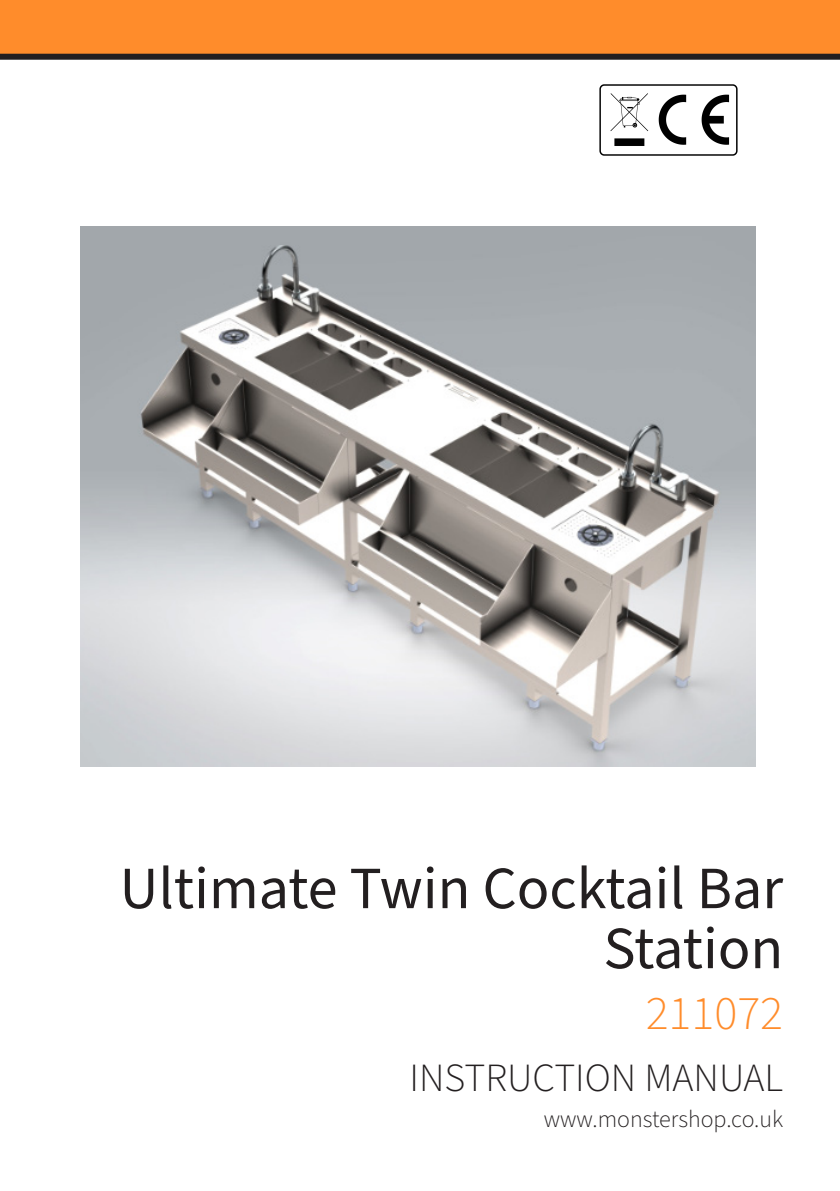
<style>
.page{position:relative;width:840px;height:1191px;background:#fff}
.page>*{position:absolute;margin:0;border:0;box-sizing:border-box;transform-origin:0 0}
.t1{font:60px/60px "Source Sans Pro";color:#231f20;text-align:right}
.t2{font:300 48px "Source Sans Pro";color:#ff8c2b}
.t3{font:300 40px "Source Sans Pro";color:#231f20}
.t4{font:300 24px "Source Sans Pro";color:#231f20}
</style>
<div class="page">
<div style="left:0;top:0;width:839px;height:57px;background:#ff8c2b"></div>
<div style="left:0;top:54px;width:839px;height:6px;background:#231f20"></div>
<img style="left:81px;top:227px;width:674px;height:539px">
<img style="left:599px;top:84px;width:139px;height:72px">
<p class="t1" style="left:119px;top:860px;width:664px">Ultimate Twin Cocktail Bar<br>Station</p>
<p class="t2" style="left:645px;top:981px;width:139px">211072</p>
<p class="t3" style="left:409px;top:1051px;width:375px">INSTRUCTION MANUAL</p>
<p class="t4" style="left:543px;top:1102px;width:241px">www.monstershop.co.uk</p>
</div>
